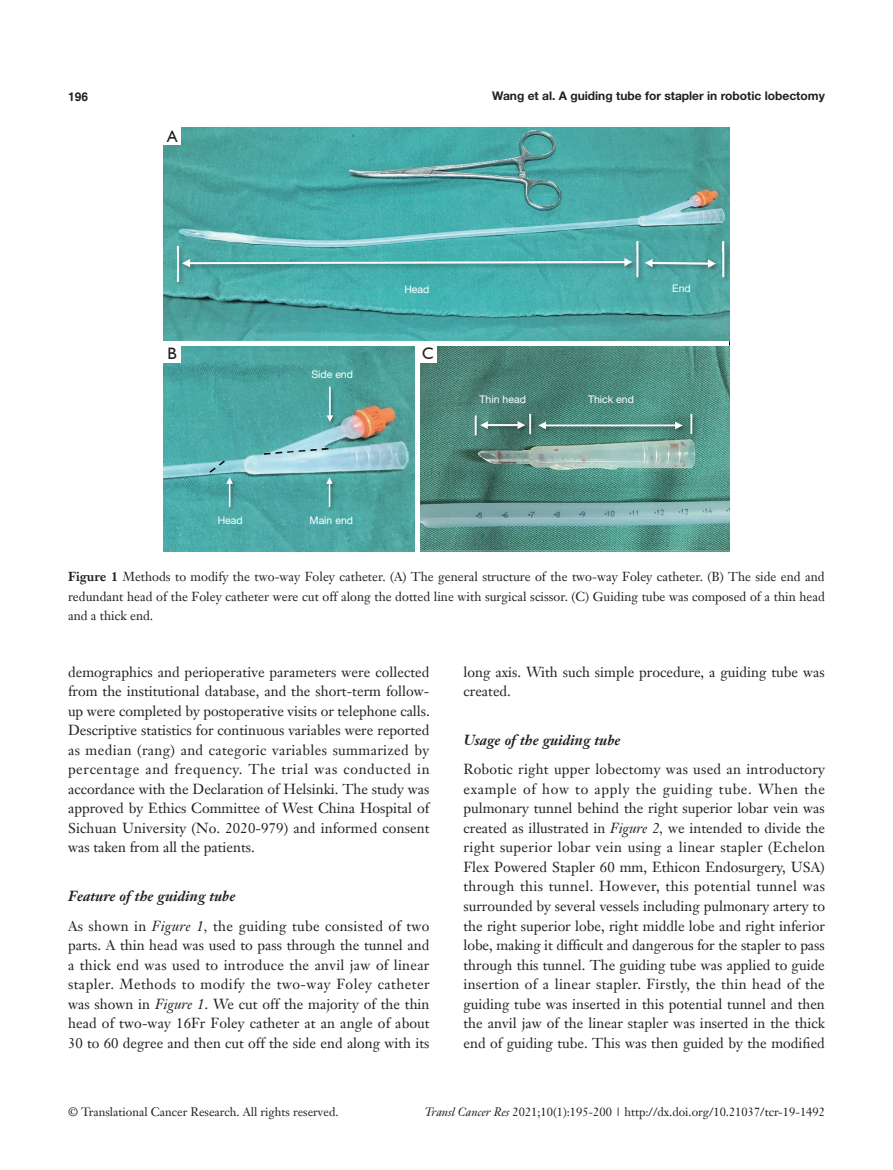
<style>
.page{position:relative;width:893px;height:1170px;background:#fff}
.page>*{position:absolute;margin:0;border:0;box-sizing:border-box;transform-origin:0 0}
.一级标题正体{font:16.5px "Humanist 521 BT";color:#231f20}
.t1{font:14.25px/19.5px "Janson Text LT";color:#231f20;text-align:justify}
.t2{font:italic 700 14.25px "Janson Text LT";color:#231f20}
.t3{font:12.75px/19.5px "Janson Text LT";color:#231f20;text-align:justify}
.t4{font:12px "Janson Text LT";color:#231f20}
.Running_title{font:700 12px "Helvetica Neue LT Pro";color:#231f20}
.t5{font:700 12px "Helvetica";color:#231f20}
.t6{font:10.5px "Helvetica Neue LT Pro";color:#fff}
.s1{font-weight:700}
.s2{font-style:italic}
</style>
<div class="page">
<img style="left:164px;top:128px;width:565px;height:424px">
<div style="left:164px;top:128px;width:17px;height:17px;background:#fff"></div>
<div style="left:164px;top:345px;width:17px;height:17px;background:#fff"></div>
<div style="left:419px;top:345px;width:17px;height:17px;background:#fff"></div>
<hr style="left:164px;top:341px;width:565px;height:4px;background:#fff">
<hr style="left:415px;top:342px;width:4px;height:210px;background:#fff">
<p class="t5" style="left:68px;top:89px;width:22px">196</p>
<p class="Running_title" style="left:492px;top:88px;width:334px">Wang et al. A guiding tube for stapler in robotic lobectomy</p>
<p class="一级标题正体" style="left:167px;top:126px;width:12px">A</p>
<p class="t6" style="left:404px;top:283px;width:27px">Head</p>
<p class="t6" style="left:672px;top:281px;width:20px">End</p>
<p class="一级标题正体" style="left:167px;top:343px;width:11px">B</p>
<p class="一级标题正体" style="left:422px;top:343px;width:13px">C</p>
<p class="t6" style="left:311px;top:368px;width:43px">Side end</p>
<p class="t6" style="left:218px;top:513px;width:27px">Head</p>
<p class="t6" style="left:309px;top:513px;width:45px">Main end</p>
<p class="t6" style="left:480px;top:392px;width:48px">Thin head</p>
<p class="t6" style="left:588px;top:392px;width:47px">Thick end</p>
<p class="t3" style="left:68px;top:567px;width:758px"><span class="s1">Figure 1</span> Methods to modify the two-way Foley catheter. (A) The general structure of the two-way Foley catheter. (B) The side end and redundant head of the Foley catheter were cut off along the dotted line with surgical scissor. (C) Guiding tube was composed of a thin head and a thick end.</p>
<p class="t1" style="left:68px;top:662px;width:363px">demographics and perioperative parameters were collected from the institutional database, and the short-term follow&shy;up were completed by postoperative visits or telephone calls.<br>Descriptive statistics for continuous variables were reported as median (rang) and categoric variables summarized by percentage and frequency. The trial was conducted in accordance with the Declaration of Helsinki. The study was approved by Ethics Committee of West China Hospital of Sichuan University (No. 2020-979) and informed consent was taken from all the patients.</p>
<p class="t2" style="left:68px;top:887px;width:169px">Feature of the guiding tube</p>
<p class="t1" style="left:68px;top:915px;width:363px">As shown in <span class="s2">Figure 1,</span> the guiding tube consisted of two parts. A thin head was used to pass through the tunnel and a thick end was used to introduce the anvil jaw of linear stapler. Methods to modify the two-way Foley catheter was shown in <span class="s2">Figure 1</span>. We cut off the majority of the thin head of two-way 16Fr Foley catheter at an angle of about 30 to 60 degree and then cut off the side end along with its</p>
<p class="t1" style="left:463px;top:662px;width:363px">long axis. With such simple procedure, a guiding tube was created.</p>
<p class="t2" style="left:463px;top:731px;width:159px">Usage of the guiding tube</p>
<p class="t1" style="left:463px;top:759px;width:363px">Robotic right upper lobectomy was used an introductory example of how to apply the guiding tube. When the pulmonary tunnel behind the right superior lobar vein was created as illustrated in <span class="s2">Figure 2,</span> we intended to divide the right superior lobar vein using a linear stapler (Echelon Flex Powered Stapler 60 mm, Ethicon Endosurgery, USA) through this tunnel. However, this potential tunnel was surrounded by several vessels including pulmonary artery to the right superior lobe, right middle lobe and right inferior lobe, making it difficult and dangerous for the stapler to pass through this tunnel. The guiding tube was applied to guide insertion of a linear stapler. Firstly, the thin head of the guiding tube was inserted in this potential tunnel and then the anvil jaw of the linear stapler was inserted in the thick end of guiding tube. This was then guided by the modified</p>
<p class="t4" style="left:68px;top:1104px;width:272px">© Translational Cancer Research. All rights reserved.</p>
<p class="t4" style="left:425px;top:1104px;width:402px"><span class="s2">Transl Cancer Res</span> 2021;10(1):195-200 | http://dx.doi.org/10.21037/tcr-19-1492</p>
</div>
